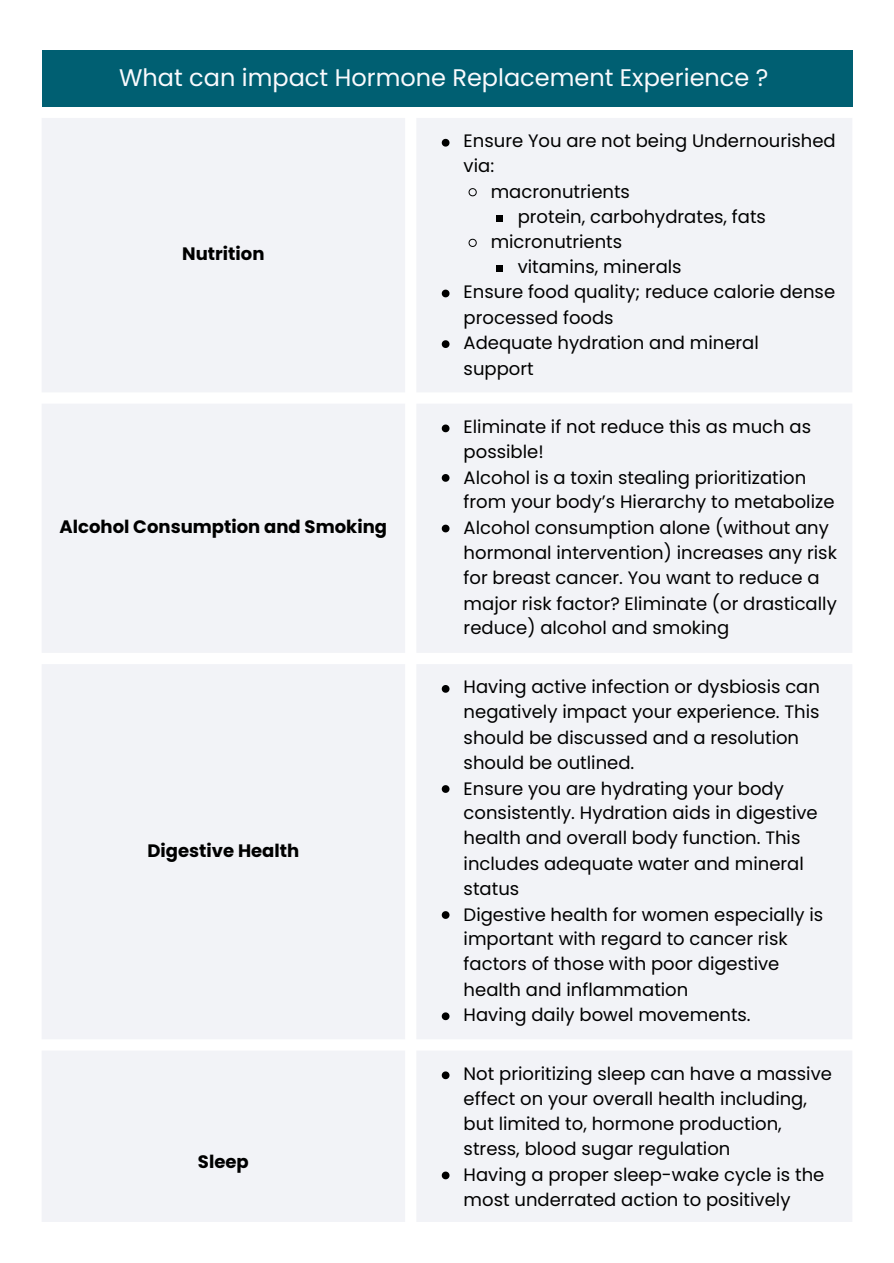
<style>
.page{position:relative;width:894px;height:1263px;background:#fff}
.page>*{position:absolute;margin:0;border:0;box-sizing:border-box;transform-origin:0 0}
.t1{font:24px "Poppins";color:#f9fafd}
.t2{font:18px/25.2px "Poppins";color:#000}
.t3{font:700 18px "Poppins";color:#000}
</style>
<div class="page">
<div style="left:42px;top:51px;width:810px;height:56px;background:#005f72"></div>
<div style="left:42px;top:118px;width:810px;height:1104px;background:#f2f3f7"></div>
<svg style="left:441px;top:139px;width:8px;height:8px"></svg>
<svg style="left:468px;top:188px;width:9px;height:9px"></svg>
<svg style="left:496px;top:215px;width:6px;height:6px"></svg>
<svg style="left:468px;top:239px;width:9px;height:8px"></svg>
<svg style="left:496px;top:266px;width:6px;height:6px"></svg>
<svg style="left:441px;top:290px;width:8px;height:7px"></svg>
<svg style="left:441px;top:340px;width:8px;height:8px"></svg>
<svg style="left:441px;top:424px;width:8px;height:8px"></svg>
<svg style="left:441px;top:474px;width:8px;height:8px"></svg>
<svg style="left:441px;top:525px;width:8px;height:7px"></svg>
<svg style="left:441px;top:685px;width:8px;height:8px"></svg>
<svg style="left:441px;top:785px;width:8px;height:8px"></svg>
<svg style="left:441px;top:911px;width:8px;height:8px"></svg>
<svg style="left:441px;top:1012px;width:8px;height:8px"></svg>
<svg style="left:441px;top:1071px;width:8px;height:8px"></svg>
<svg style="left:441px;top:1171px;width:8px;height:8px"></svg>
<p class="t1" style="left:119px;top:60px;width:650px">What can impact Hormone Replacement Experience ?</p>
<p class="t3" style="left:182px;top:241px;width:84px">Nutrition</p>
<p class="t3" style="left:60px;top:514px;width:329px">Alcohol Consumption and Smoking</p>
<p class="t3" style="left:147px;top:838px;width:153px">Digestive Health</p>
<p class="t3" style="left:198px;top:1149px;width:52px">Sleep</p>
<p class="t2" style="left:463px;top:129px;width:373px;line-height:24.8px">Ensure You are not being Undernourished via:</p>
<p class="t2" style="left:490px;top:179px;width:141px">macronutrients</p>
<p class="t2" style="left:517px;top:204px;width:250px">protein, carbohydrates, fats</p>
<p class="t2" style="left:490px;top:230px;width:133px">micronutrients</p>
<p class="t2" style="left:517px;top:254px;width:165px">vitamins, minerals</p>
<p class="t2" style="left:463px;top:279px;width:373px;line-height:25.8px">Ensure food quality; reduce calorie dense processed foods</p>
<p class="t2" style="left:463px;top:329px;width:296px;line-height:25.8px">Adequate hydration and mineral support</p>
<p class="t2" style="left:463px;top:414px;width:349px;line-height:24.8px">Eliminate if not reduce this as much as possible!</p>
<p class="t2" style="left:463px;top:465px;width:372px;line-height:24.8px">Alcohol is a toxin stealing prioritization from your body’s Hierarchy to metabolize</p>
<p class="t2" style="left:463px;top:515px;width:374px">Alcohol consumption alone (without any hormonal intervention) increases any risk for breast cancer. You want to reduce a major risk factor? Eliminate (or drastically reduce) alcohol and smoking</p>
<p class="t2" style="left:463px;top:674px;width:358px">Having active infection or dysbiosis can negatively impact your experience. This should be discussed and a resolution should be outlined.</p>
<p class="t2" style="left:463px;top:776px;width:355px">Ensure you are hydrating your body consistently. Hydration aids in digestive health and overall body function. This includes adequate water and mineral status</p>
<p class="t2" style="left:463px;top:902px;width:361px">Digestive health for women especially is important with regard to cancer risk factors of those with poor digestive health and inflammation</p>
<p class="t2" style="left:463px;top:1002px;width:288px">Having daily bowel movements.</p>
<p class="t2" style="left:463px;top:1061px;width:370px">Not prioritizing sleep can have a massive effect on your overall health including, but limited to, hormone production, stress, blood sugar regulation</p>
<p class="t2" style="left:463px;top:1162px;width:362px;line-height:24.8px">Having a proper sleep-wake cycle is the most underrated action to positively</p>
</div>
